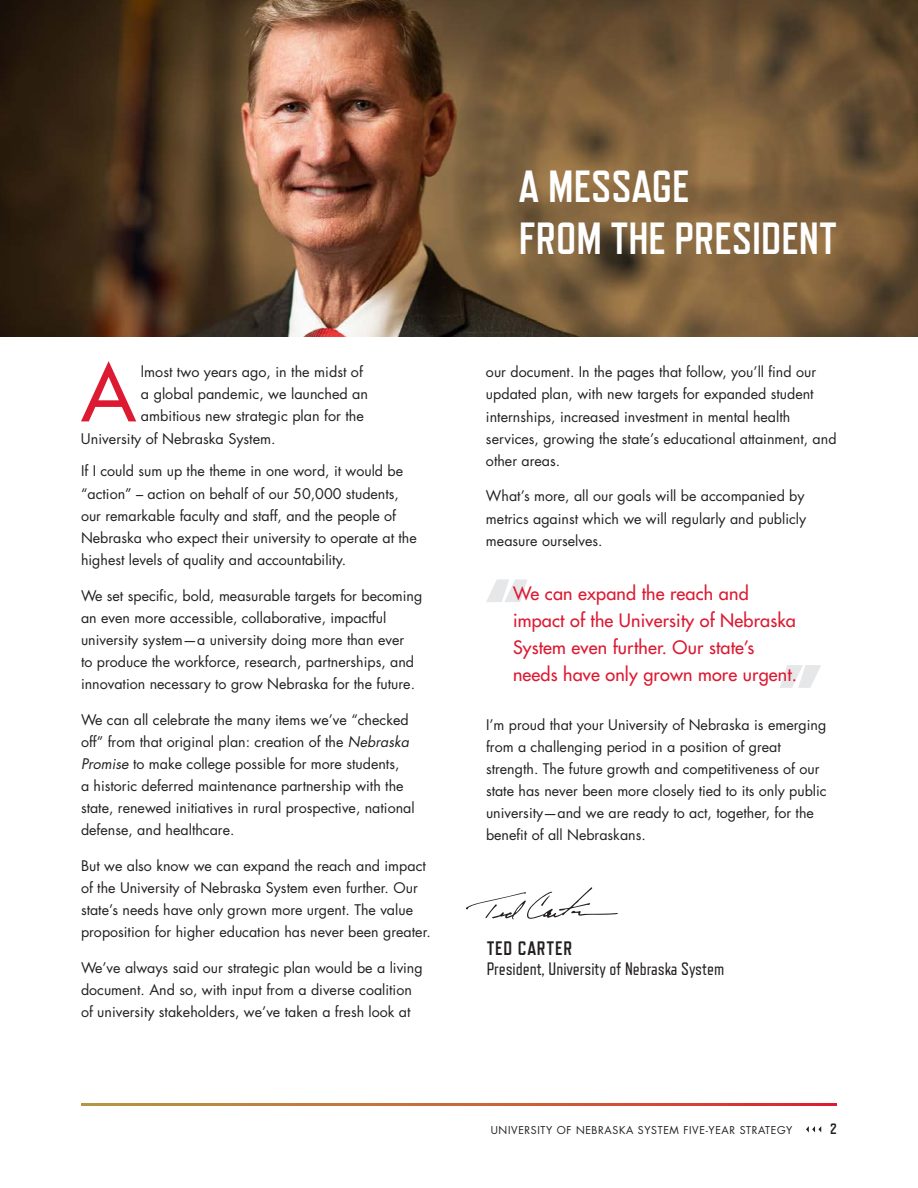
<style>
.page{position:relative;width:918px;height:1188px;background:#fff}
.page>*{position:absolute;margin:0;border:0;box-sizing:border-box;transform-origin:0 0}
.t1{font:76.8px "Futura";color:#dc1a32}
.t2{font:700 45px/52.5px "Refrigerator Deluxe";color:#fff}
.t3{font:700 19.5px "Refrigerator Deluxe";letter-spacing:.04em;color:#231f20}
.t4{font:18px/27px "Futura";letter-spacing:.01em;color:#dc1a32}
.t5{font:18px "Refrigerator Deluxe";color:#231f20}
.t6{font:700 15px "Refrigerator Deluxe";color:#231f20}
.t7{font:14.25px/22.2px "Futura";color:#231f20}
.t8{font:10.5px "Futura Std";letter-spacing:.06em;color:#231f20}
.s1{font-style:italic}
</style>
<div class="page">
<svg style="left:81px;top:1104px;width:756px;height:2px"></svg>
<img style="left:0;top:0;width:918px;height:336px">
<svg style="left:780px;top:665px;width:41px;height:23px"></svg>
<svg style="left:486px;top:579px;width:41px;height:23px"></svg>
<svg style="left:466px;top:887px;width:152px;height:32px"></svg>
<svg style="left:806px;top:1126px;width:15px;height:6px"></svg>
<p class="t1" style="left:82px;top:345px;width:55px">A</p>
<p class="t7" style="left:141px;top:361px;width:224px">lmost two years ago, in the midst of</p>
<p class="t7" style="left:141px;top:383px;width:229px">a global pandemic, we launched an</p>
<p class="t7" style="left:141px;top:405px;width:225px">ambitious new strategic plan for the</p>
<p class="t7" style="left:81px;top:427px;width:196px">University of Nebraska System.</p>
<p class="t7" style="left:81px;top:460px;width:337px">If I could sum up the theme in one word, it would be “action” – action on behalf of our 50,000 students, our remarkable faculty and staff, and the people of Nebraska who expect their university to operate at the highest levels of quality and accountability.</p>
<p class="t7" style="left:81px;top:584px;width:343px">We set specific, bold, measurable targets for becoming an even more accessible, collaborative, impactful university system—a university doing more than ever<br>to produce the workforce, research, partnerships, and innovation necessary to grow Nebraska for the future.</p>
<p class="t7" style="left:81px;top:709px;width:335px">We can all celebrate the many items we’ve “checked off” from that original plan: creation of the <span class="s1">Nebraska Promise</span> to make college possible for more students,<br>a historic deferred maintenance partnership with the state, renewed initiatives in rural prospective, national defense, and healthcare.</p>
<p class="t7" style="left:81px;top:855px;width:352px">But we also know we can expand the reach and impact of the University of Nebraska System even further. Our state’s needs have only grown more urgent. The value proposition for higher education has never been greater.</p>
<p class="t7" style="left:81px;top:957px;width:343px">We’ve always said our strategic plan would be a living document. And so, with input from a diverse coalition of university stakeholders, we’ve taken a fresh look at</p>
<p class="t2" style="left:519px;top:160px;width:320px">A MESSAGE<br>FROM THE PRESIDENT</p>
<p class="t7" style="left:486px;top:361px;width:352px">our document. In the pages that follow, you’ll find our updated plan, with new targets for expanded student internships, increased investment in mental health services, growing the state’s educational attainment, and other areas.</p>
<p class="t7" style="left:486px;top:485px;width:322px;text-align:justify">What’s more, all our goals will be accompanied by metrics against which we will regularly and publicly measure ourselves.</p>
<p class="t4" style="left:513px;top:580px;width:286px">We can expand the reach and impact of the University of Nebraska<br>System even further. Our state’s needs have only grown more urgent.</p>
<p class="t7" style="left:486px;top:713px;width:342px">I’m proud that your University of Nebraska is emerging from a challenging period in a position of great strength. The future growth and competitiveness of our state has never been more closely tied to its only public university—and we are ready to act, together, for the benefit of all Nebraskans.</p>
<p class="t3" style="left:487px;top:937px;width:87px">TED CARTER</p>
<p class="t5" style="left:487px;top:958px;width:239px">President, University of Nebraska System</p>
<p class="t8" style="left:491px;top:1123px;width:303px">UNIVERSITY OF NEBRASKA SYSTEM FIVE-YEAR STRATEGY</p>
<p class="t6" style="left:830px;top:1120px;width:8px">2</p>
</div>
